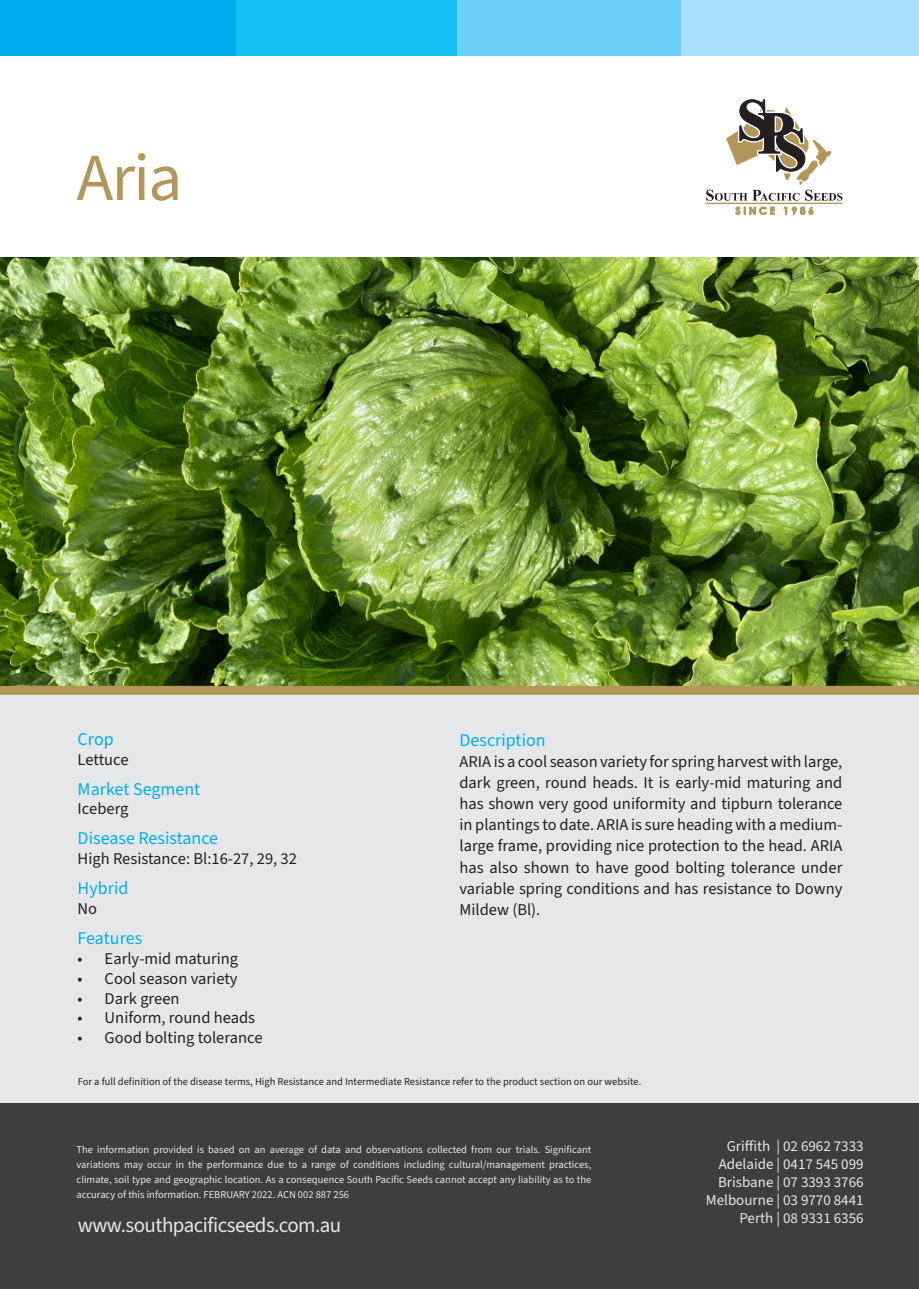
<style>
.page{position:relative;width:919px;height:1289px;background:#fff}
.page>*{position:absolute;margin:0;border:0;box-sizing:border-box;transform-origin:0 0}
.t1{font:67.5px "Source Sans 3";color:#b39758}
.t2{font:21px "Source Sans 3";letter-spacing:-.025em;color:#e6e7e9}
.t3{font:18px "Source Sans 3";color:#00aeef}
.t4{font:16.5px/21px "Source Sans 3";color:#231f20;text-align:justify}
.t5{font:15px "Source Sans 3";color:#e6e7e9}
.t6{font:10.5px/15px "Source Sans 3";color:#e6e7e9;text-align:justify}
.t7{font:10.5px "Source Sans 3";color:#231f20}
</style>
<div class="page">
<img style="left:0;top:257px;width:918px;height:429px">
<div style="left:0;top:690px;width:918px;height:413px;background:#e6e7e9"></div>
<div style="left:0;top:1103px;width:918px;height:185px;background:#3e3e3f"></div>
<div style="left:0;top:0;width:236px;height:55px;background:#00aeef"></div>
<div style="left:236px;top:0;width:224px;height:55px;background:#15c0f2"></div>
<div style="left:457px;top:0;width:224px;height:55px;background:#6bcff6"></div>
<div style="left:681px;top:0;width:237px;height:55px;background:#aae0f9"></div>
<hr style="left:705px;top:203px;width:137px;height:1px;background:#b39758">
<svg style="left:735px;top:207px;width:39px;height:7px"></svg>
<svg style="left:792px;top:207px;width:21px;height:7px"></svg>
<svg style="left:706px;top:99px;width:136px;height:102px"></svg>
<div style="left:0;top:686px;width:918px;height:9px;background:#b39758"></div>
<p class="t1" style="left:77px;top:135px;width:107px">Aria</p>
<p class="t3" style="left:78px;top:727px;width:38px">Crop</p>
<p class="t4" style="left:78px;top:748px;width:53px">Lettuce</p>
<p class="t3" style="left:78px;top:777px;width:124px">Market Segment</p>
<p class="t4" style="left:78px;top:798px;width:52px">Iceberg</p>
<p class="t3" style="left:78px;top:827px;width:142px">Disease Resistance</p>
<p class="t4" style="left:78px;top:848px;width:221px">High Resistance: Bl:16-27, 29, 32</p>
<p class="t3" style="left:78px;top:877px;width:52px">Hybrid</p>
<p class="t4" style="left:78px;top:898px;width:21px">No</p>
<p class="t3" style="left:78px;top:926px;width:66px">Features</p>
<p class="t4" style="left:78px;top:947px;width:162px">• Early-mid maturing</p>
<p class="t4" style="left:78px;top:967px;width:161px">• Cool season variety</p>
<p class="t4" style="left:78px;top:987px;width:103px">• Dark green</p>
<p class="t4" style="left:78px;top:1007px;width:179px">• Uniform, round heads</p>
<p class="t4" style="left:78px;top:1027px;width:186px">• Good bolting tolerance</p>
<p class="t3" style="left:459px;top:729px;width:88px">Description</p>
<p class="t4" style="left:459px;top:751px;width:384px">ARIA is a cool season variety for spring harvest with large, dark green, round heads. It is early-mid maturing and has shown very good uniformity and tipburn tolerance in plantings to date. ARIA is sure heading with a medium&shy;large frame, providing nice protection to the head. ARIA has also shown to have good bolting tolerance under variable spring conditions and has resistance to Downy Mildew (Bl).</p>
<p class="t7" style="left:78px;top:1074px;width:565px">For a full definition of the disease terms, High Resistance and Intermediate Resistance refer to the product section on our website.</p>
<p class="t6" style="left:77px;top:1142px;width:516px">The information provided is based on an average of data and observations collected from our trials. Significant variations may occur in the performance due to a range of conditions including cultural/management practices, climate, soil type and geographic location. As a consequence South Pacific Seeds cannot accept any liability as to the accuracy of this information. FEBRUARY 2022. ACN 002 887 256</p>
<p class="t2" style="left:78px;top:1211px;width:265px">www.southpacificseeds.com.au</p>
<p class="t5" style="left:726px;top:1136px;width:138px">Griffith | 02 6962 7333</p>
<p class="t5" style="left:718px;top:1154px;width:146px">Adelaide | 0417 545 099</p>
<p class="t5" style="left:718px;top:1172px;width:147px">Brisbane | 07 3393 3766</p>
<p class="t5" style="left:705px;top:1190px;width:159px">Melbourne | 03 9770 8441</p>
<p class="t5" style="left:739px;top:1208px;width:126px">Perth | 08 9331 6356</p>
</div>
